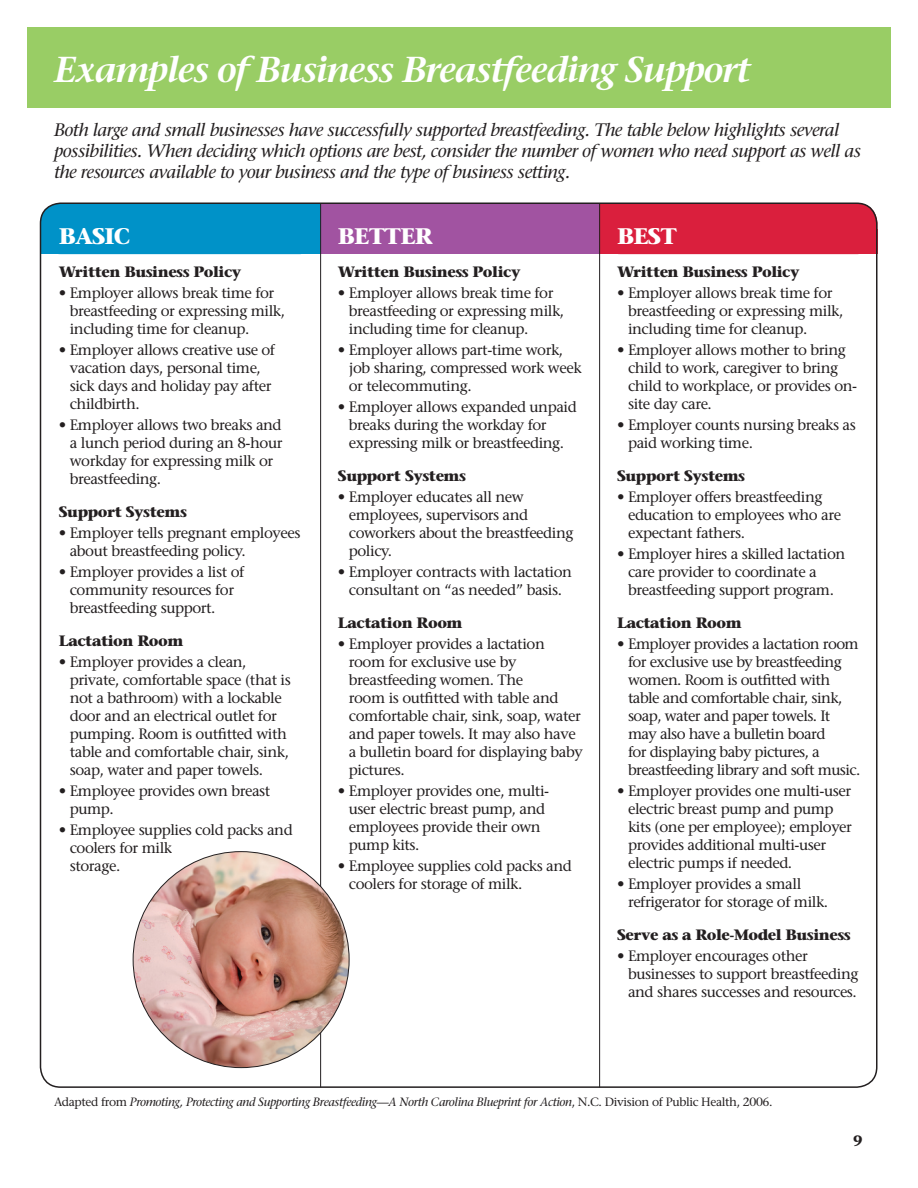
<style>
.page{position:relative;width:918px;height:1188px;background:#fff}
.page>*{position:absolute;margin:0;border:0;box-sizing:border-box;transform-origin:0 0}
.t1{font:italic 600 36px "Stone Serif";letter-spacing:-.04em;color:#fff}
.t2{font:700 22.5px "Stone Serif";letter-spacing:-.04em;color:#fff}
.t3{font:italic 18px/21px "Stone Serif";letter-spacing:-.03em;color:#231f20}
.t4{font:15px/18px "Stone Serif";letter-spacing:-.03em;color:#231f20}
.t5{font:700 15px "Stone Serif";letter-spacing:-.03em;color:#231f20}
.t6{font:italic 12px "Stone Serif";letter-spacing:-.03em;color:#231f20}
.s1{font-style:normal}
</style>
<div class="page">
<div style="left:27px;top:27px;width:864px;height:81px;background:#99cd65"></div>
<div style="left:321px;top:203px;width:279px;height:51px;background:#a153a1"></div>
<div style="left:41px;top:203px;width:279px;height:51px;background:#0092c8;border-radius:20px"></div>
<div style="left:183px;top:203px;width:138px;height:51px;background:#0092c8"></div>
<div style="left:40px;top:230px;width:280px;height:24px;background:#0092c8"></div>
<div style="left:600px;top:203px;width:277px;height:51px;background:#da1f3d;border-radius:20px"></div>
<div style="left:600px;top:203px;width:138px;height:51px;background:#da1f3d"></div>
<div style="left:600px;top:230px;width:278px;height:24px;background:#da1f3d"></div>
<hr style="left:599px;top:203px;width:1px;height:884px;background:#231f20">
<hr style="left:320px;top:203px;width:1px;height:884px;background:#231f20">
<img style="left:133px;top:852px;width:216px;height:216px;border-radius:108px">
<h1 class="t1" style="left:54px;top:48px;width:698px">Examples of Business Breastfeeding Support</h1>
<p class="t3" style="left:54px;top:119px;width:809px">Both large and small businesses have successfully supported breastfeeding. The table below highlights several possibilities. When deciding which options are best, consider the number of women who need support as well as the resources available to your business and the type of business setting.</p>
<h2 class="t2" style="left:59px;top:222px;width:73px">BASIC</h2>
<p class="t5" style="left:59px;top:262px;width:184px">Written Business Policy</p>
<p class="t4" style="left:70px;top:284px;width:217px;text-indent:-11px">• Employer allows break time for breastfeeding or expressing milk, including time for cleanup.</p>
<p class="t4" style="left:70px;top:341px;width:207px;text-indent:-11px">• Employer allows creative use of vacation days, personal time, sick days and holiday pay after childbirth.</p>
<p class="t4" style="left:70px;top:416px;width:214px;text-indent:-11px">• Employer allows two breaks and a lunch period during an 8-hour workday for expressing milk or breastfeeding.</p>
<p class="t5" style="left:59px;top:502px;width:130px">Support Systems</p>
<p class="t4" style="left:70px;top:524px;width:232px;text-indent:-11px">• Employer tells pregnant employees about breastfeeding policy.</p>
<p class="t4" style="left:70px;top:563px;width:176px;text-indent:-11px">• Employer provides a list of community resources for breastfeeding support.</p>
<p class="t5" style="left:59px;top:631px;width:126px">Lactation Room</p>
<p class="t4" style="left:70px;top:653px;width:223px;text-indent:-11px">• Employer provides a clean, private, comfortable space (that is not a bathroom) with a lockable door and an electrical outlet for pumping. Room is outfitted with table and comfortable chair, sink, soap, water and paper towels.</p>
<p class="t4" style="left:70px;top:782px;width:202px;text-indent:-11px">• Employee provides own breast pump.</p>
<p class="t4" style="left:70px;top:821px;width:225px;text-indent:-11px">• Employee supplies cold packs and coolers for milk<br>storage.</p>
<h2 class="t2" style="left:338px;top:222px;width:33px">BETTE</h2>
<h2 class="t2" style="left:415px;top:222px;width:19px">R</h2>
<p class="t5" style="left:338px;top:262px;width:184px">Written Business Policy</p>
<p class="t4" style="left:349px;top:284px;width:217px;text-indent:-11px">• Employer allows break time for breastfeeding or expressing milk, including time for cleanup.</p>
<p class="t4" style="left:349px;top:341px;width:234px;text-indent:-11px">• Employer allows part-time work, job sharing, compressed work week or telecommuting.</p>
<p class="t4" style="left:349px;top:398px;width:229px;text-indent:-11px">• Employer allows expanded unpaid breaks during the workday for expressing milk or breastfeeding.</p>
<p class="t5" style="left:338px;top:466px;width:130px">Support Systems</p>
<p class="t4" style="left:349px;top:488px;width:226px;text-indent:-11px">• Employer educates all new employees, supervisors and coworkers about the breastfeeding policy.</p>
<p class="t4" style="left:338px;top:563px;width:236px;text-align:center">• Employer contracts with lactation consultant on “as needed” basis.</p>
<p class="t5" style="left:338px;top:613px;width:126px">Lactation Room</p>
<p class="t4" style="left:349px;top:635px;width:235px;text-indent:-11px">• Employer provides a lactation room for exclusive use by breastfeeding women. The<br>room is outfitted with table and comfortable chair, sink, soap, water and paper towels. It may also have a bulletin board for displaying baby pictures.</p>
<p class="t4" style="left:349px;top:782px;width:202px;text-indent:-11px">• Employer provides one, multi&shy;user electric breast pump, and employees provide their own pump kits.</p>
<p class="t4" style="left:349px;top:857px;width:225px;text-indent:-11px">• Employee supplies cold packs and coolers for storage of milk.</p>
<h2 class="t2" style="left:617px;top:222px;width:61px">BEST</h2>
<p class="t5" style="left:617px;top:262px;width:184px">Written Business Policy</p>
<p class="t4" style="left:628px;top:284px;width:217px;text-indent:-11px">• Employer allows break time for breastfeeding or expressing milk, including time for cleanup.</p>
<p class="t4" style="left:628px;top:341px;width:231px;text-indent:-11px">• Employer allows mother to bring child to work, caregiver to bring child to workplace, or provides on&shy;site day care.</p>
<p class="t4" style="left:628px;top:416px;width:229px;text-indent:-11px">• Employer counts nursing breaks as paid working time.</p>
<p class="t5" style="left:617px;top:466px;width:130px">Support Systems</p>
<p class="t4" style="left:628px;top:488px;width:215px;text-indent:-11px">• Employer offers breastfeeding education to employees who are expectant fathers.</p>
<p class="t4" style="left:628px;top:545px;width:219px;text-indent:-11px">• Employer hires a skilled lactation care provider to coordinate a breastfeeding support program.</p>
<p class="t5" style="left:617px;top:613px;width:126px">Lactation Room</p>
<p class="t4" style="left:628px;top:635px;width:234px;text-indent:-11px">• Employer provides a lactation room for exclusive use by breastfeeding women. Room is outfitted with table and comfortable chair, sink, soap, water and paper towels. It may also have a bulletin board<br>for displaying baby pictures, a breastfeeding library and soft music.</p>
<p class="t4" style="left:628px;top:782px;width:225px;text-indent:-11px">• Employer provides one multi-user electric breast pump and pump kits (one per employee); employer provides additional multi-user electric pumps if needed.</p>
<p class="t4" style="left:628px;top:875px;width:202px;text-indent:-11px">• Employer provides a small refrigerator for storage of milk.</p>
<p class="t5" style="left:617px;top:925px;width:235px">Serve as a Role-Model Business</p>
<p class="t4" style="left:628px;top:947px;width:232px;text-indent:-11px">• Employer encourages other businesses to support breastfeeding and shares successes and resources.</p>
<p class="t6" style="left:54px;top:1095px;width:720px"><span class="s1">Adapted from</span> Promoting, Protecting and Supporting Breastfeeding—A North Carolina Blueprint for Action<span class="s1">, N.C. Division of Public Health, 2006.</span></p>
<p class="t5" style="left:853px;top:1131px;width:11px">9</p>
</div>
